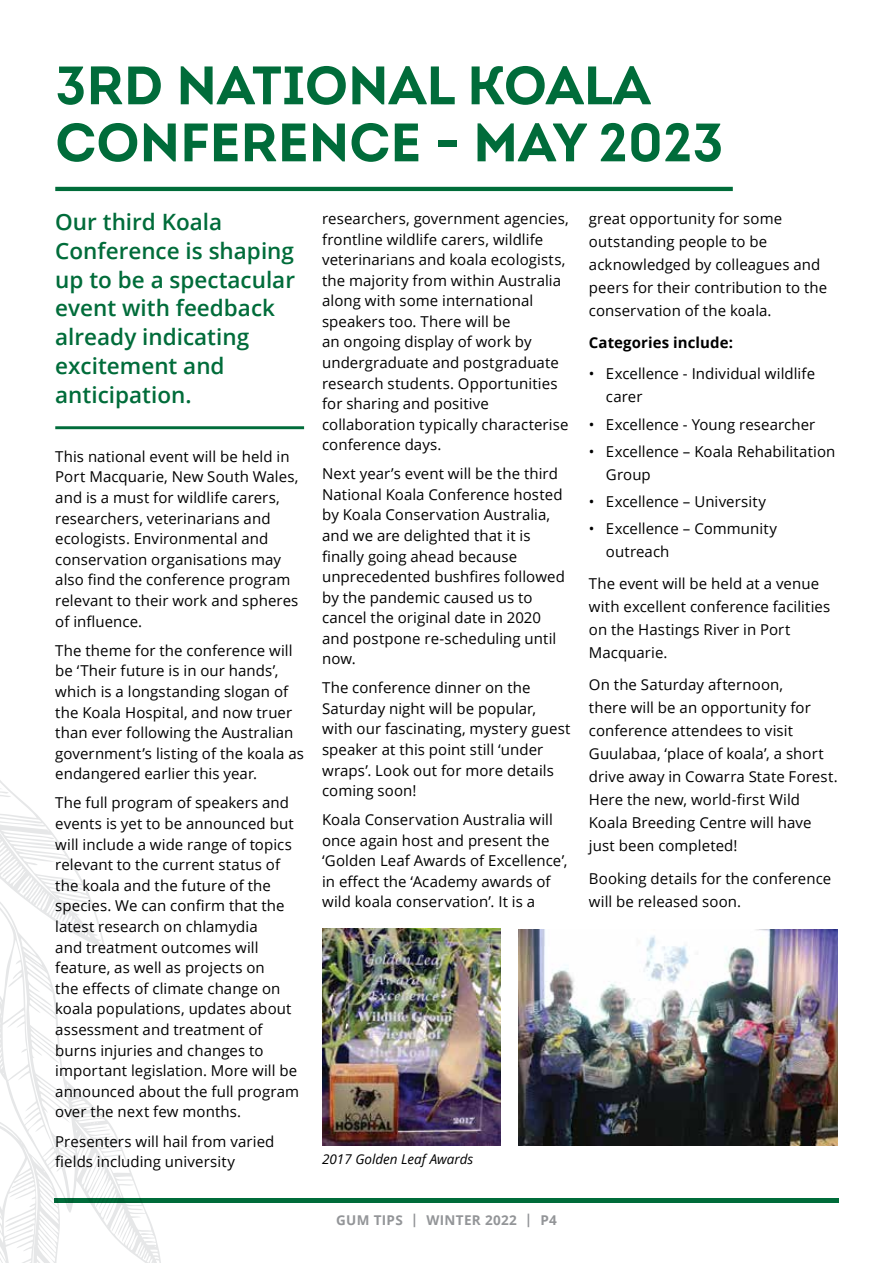
<style>
.page{position:relative;width:893px;height:1263px;background:#fff}
.page>*{position:absolute;margin:0;border:0;box-sizing:border-box;transform-origin:0 0}
.t1{font:700 54px/57px "Intro";color:#006c3a}
.t2{font:600 22.5px/28.8px "Open Sans";color:#006c3a}
.t3{font:15px/20.5px "Open Sans";letter-spacing:.005em;color:#000}
.t4{font:700 15px "Open Sans";letter-spacing:.005em;color:#000}
.t5{font:700 13.5px "Open Sans";letter-spacing:.025em;color:#939598}
.t6{font:italic 13.5px "Open Sans";color:#000}
</style>
<div class="page">
<div style="left:54px;top:1198px;width:785px;height:5px;background:#006c3a"></div>
<svg style="left:0;top:780px;width:161px;height:483px"></svg>
<hr style="left:55px;top:426px;width:249px;height:3px;background:#006c3a">
<img style="left:322px;top:929px;width:178px;height:217px">
<img style="left:519px;top:929px;width:319px;height:217px">
<hr style="left:55px;top:187px;width:678px;height:4px;background:#006c3a">
<h1 class="t1" style="left:55px;top:57px;width:670px">3RD NATIONAL KOALA<br>CONFERENCE - MAY 2023</h1>
<h2 class="t2" style="left:55px;top:207px;width:241px">Our third Koala<br>Conference is shaping up to be a spectacular event with feedback already indicating excitement and anticipation.</h2>
<p class="t3" style="left:55px;top:446px;width:245px">This national event will be held in<br>Port Macquarie, New South Wales, and is a must for wildlife carers, researchers, veterinarians and ecologists. Environmental and conservation organisations may also find the conference program relevant to their work and spheres of influence.</p>
<p class="t3" style="left:55px;top:640px;width:250px">The theme for the conference will be ‘Their future is in our hands’, which is a longstanding slogan of the Koala Hospital, and now truer than ever following the Australian government’s listing of the koala as endangered earlier this year.</p>
<p class="t3" style="left:55px;top:792px;width:245px">The full program of speakers and events is yet to be announced but will include a wide range of topics relevant to the current status of the koala and the future of the species. We can confirm that the latest research on chlamydia<br>and treatment outcomes will feature, as well as projects on<br>the effects of climate change on koala populations, updates about assessment and treatment of burns injuries and changes to important legislation. More will be announced about the full program over the next few months.</p>
<p class="t3" style="left:55px;top:1130px;width:221px">Presenters will hail from varied fields including university</p>
<p class="t3" style="left:322px;top:208px;width:248px">researchers, government agencies, frontline wildlife carers, wildlife veterinarians and koala ecologists, the majority from within Australia along with some international speakers too. There will be<br>an ongoing display of work by undergraduate and postgraduate research students. Opportunities for sharing and positive collaboration typically characterise conference days.</p>
<p class="t3" style="left:322px;top:463px;width:244px">Next year’s event will be the third<br>National Koala Conference hosted by Koala Conservation Australia, and we are delighted that it is finally going ahead because unprecedented bushfires followed by the pandemic caused us to cancel the original date in 2020 and postpone re-scheduling until now.</p>
<p class="t3" style="left:322px;top:677px;width:250px">The conference dinner on the<br>Saturday night will be popular,<br>with our fascinating, mystery guest speaker at this point still ‘under wraps’. Look out for more details coming soon!</p>
<p class="t3" style="left:322px;top:809px;width:247px">Koala Conservation Australia will once again host and present the ‘Golden Leaf Awards of Excellence’, in effect the ‘Academy awards of wild koala conservation’. It is a</p>
<p class="t3" style="left:589px;top:207px;width:240px;line-height:23px">great opportunity for some outstanding people to be acknowledged by colleagues and peers for their contribution to the conservation of the koala.</p>
<p class="t4" style="left:589px;top:332px;width:146px">Categories include:</p>
<p class="t3" style="left:606px;top:362px;width:211px;line-height:23px;text-indent:-17px">• Excellence - Individual wildlife carer</p>
<p class="t3" style="left:589px;top:413px;width:228px">• Excellence - Young researcher</p>
<p class="t3" style="left:606px;top:440px;width:231px;line-height:23px;text-indent:-17px">• Excellence – Koala Rehabilitation<br>Group</p>
<p class="t3" style="left:589px;top:491px;width:179px">• Excellence – University</p>
<p class="t3" style="left:606px;top:517px;width:173px;line-height:23px;text-indent:-17px">• Excellence – Community outreach</p>
<p class="t3" style="left:589px;top:572px;width:243px;line-height:23px">The event will be held at a venue with excellent conference facilities on the Hastings River in Port<br>Macquarie.</p>
<p class="t3" style="left:589px;top:672px;width:250px;line-height:23.1px">On the Saturday afternoon,<br>there will be an opportunity for conference attendees to visit<br>Guulabaa, ‘place of koala’, a short drive away in Cowarra State Forest.<br>Here the new, world-first Wild<br>Koala Breeding Centre will have just been completed!</p>
<p class="t3" style="left:589px;top:866px;width:244px;line-height:23.7px">Booking details for the conference will be released soon.</p>
<p class="t6" style="left:322px;top:1150px;width:153px">2017 Golden Leaf Awards</p>
<p class="t5" style="left:336px;top:1210px;width:222px">GUM TIPS | WINTER 2022 | P4</p>
</div>
